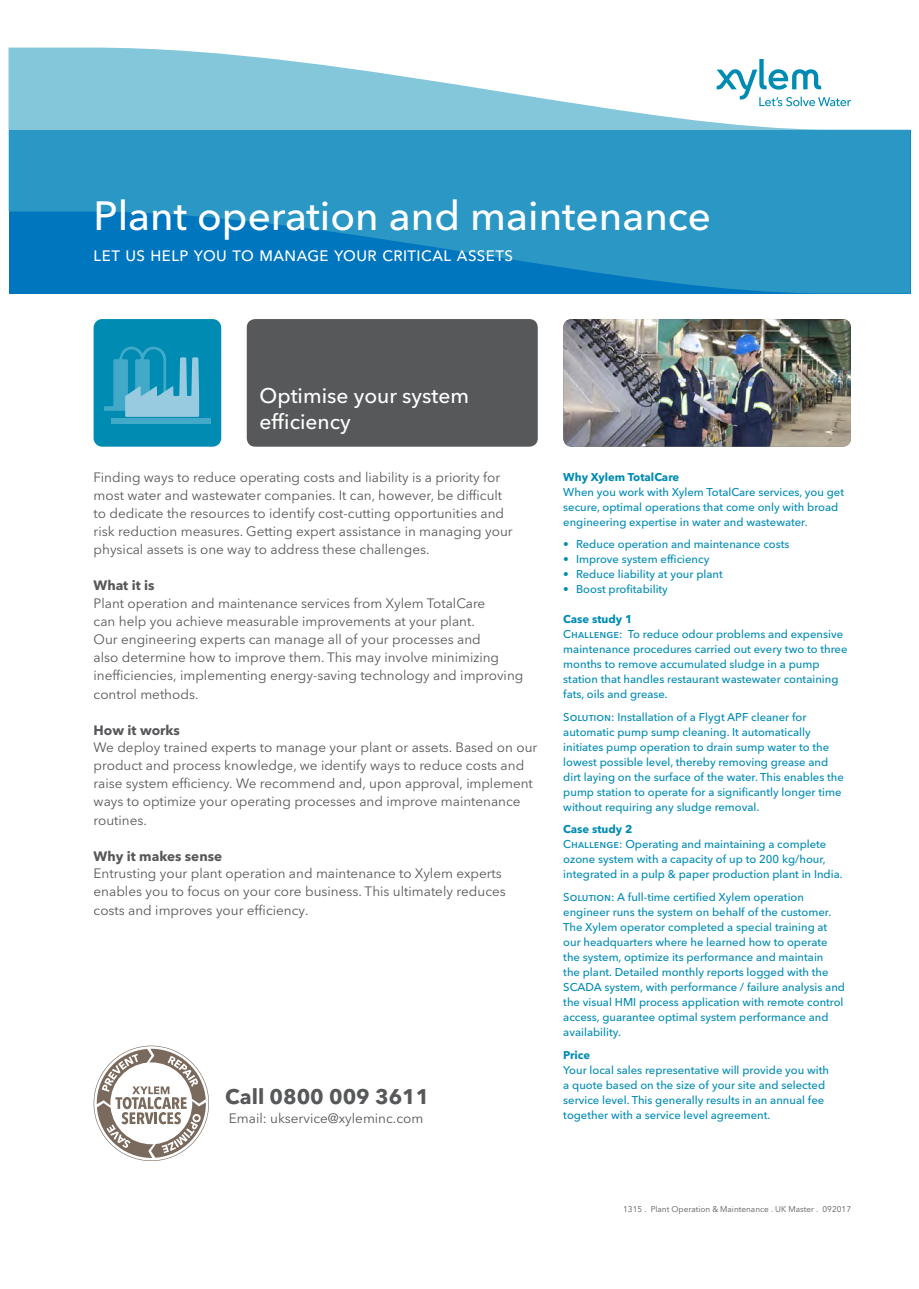
<style>
.page{position:relative;width:919px;height:1289px;background:#fff}
.page>*{position:absolute;margin:0;border:0;box-sizing:border-box;transform-origin:0 0}
.t1{font:500 40.5px "Avenir Next LT Pro";color:#fff}
.Intro{font:500 21px/25.2px "Avenir Next LT Pro";color:#fff}
.Body_text{font:700 21px "Avenir Next LT Pro";color:#57585a}
.Subtitle{font:500 15px "Avenir Next LT Pro";letter-spacing:.03em;color:#fff}
.Body_text-2{font:13.5px/18px "Avenir Next LT Pro";color:#57585a}
.t2{font:13.5px "Avenir Next LT Pro";color:#58585b}
.Side_column_body__sp{font:500 11.25px/15px "Avenir Next LT Pro";color:#008bb3}
.Side_column_body{font:500 11.25px/15px "Avenir Next LT Pro";color:#008bb3}
.Side_column_bulletli{font:500 11.25px "Avenir Next LT Pro";color:#008bb3}
.Side_column_titling{font:700 11.25px "Avenir Next LT Pro";color:#008bb3}
.Basic_Formatting{font:8.25px "Avenir Next LT Pro";color:#57585a}
.s1{font-weight:700}
</style>
<div class="page">
<svg style="left:9px;top:48px;width:901px;height:245px;background:#53a9cf"></svg>
<img style="left:563px;top:319px;width:287px;height:127px">
<div style="left:247px;top:319px;width:290px;height:127px;background:#57585a;border-radius:9px"></div>
<svg style="left:94px;top:1045px;width:115px;height:115px"></svg>
<div style="left:94px;top:319px;width:127px;height:127px;background:#008bb3;border-radius:9px"></div>
<div style="left:111px;top:419px;width:99px;height:5px;background:#42a9c8"></div>
<svg style="left:104px;top:346px;width:95px;height:71px"></svg>
<p class="t1" style="left:94px;top:191px;width:619px">Plant operation and maintenance</p>
<p class="Subtitle" style="left:94px;top:247px;width:421px">LET US HELP YOU TO MANAGE YOUR CRITICAL ASSETS</p>
<p class="Intro" style="left:259px;top:383px;width:211px">Optimise your system efficiency</p>
<p class="Body_text-2" style="left:94px;top:468px;width:420px">Finding ways to reduce operating costs and liability is a priority for most water and wastewater companies. It can, however, be difficult to dedicate the resources to identify cost-cutting opportunities and risk reduction measures. Getting expert assistance in managing your physical assets is one way to address these challenges.</p>
<p class="Body_text-2" style="left:94px;top:576px;width:431px"><span class="s1">What it is<br></span>Plant operation and maintenance services from Xylem TotalCare<br>can help you achieve measurable improvements at your plant.<br>Our engineering experts can manage all of your processes and<br>also determine how to improve them. This may involve minimizing inefficiencies, implementing energy-saving technology and improving control methods.</p>
<p class="Body_text-2" style="left:94px;top:720px;width:445px"><span class="s1">How it works<br></span>We deploy trained experts to manage your plant or assets. Based on our product and process knowledge, we identify ways to reduce costs and raise system efficiency. We recommend and, upon approval, implement ways to optimize your operating processes and improve maintenance routines.</p>
<p class="Body_text-2" style="left:94px;top:846px;width:414px"><span class="s1">Why it makes sense<br></span>Entrusting your plant operation and maintenance to Xylem experts enables you to focus on your core business. This ultimately reduces costs and improves your efficiency.</p>
<p class="Body_text" style="left:225px;top:1083px;width:205px">Call 0800 009 3611</p>
<p class="t2" style="left:229px;top:1110px;width:196px">Email: ukservice@xyleminc.com</p>
<p class="Side_column_titling" style="left:563px;top:470px;width:117px">Why Xylem TotalCare</p>
<p class="Side_column_body__sp" style="left:563px;top:484px;width:282px">When you work with Xylem TotalCare services, you get secure, optimal operations that come only with broad engineering expertise in water and wastewater.</p>
<p class="Side_column_bulletli" style="left:563px;top:537px;width:228px">• Reduce operation and maintenance costs</p>
<p class="Side_column_bulletli" style="left:563px;top:552px;width:148px">• Improve system efficiency</p>
<p class="Side_column_bulletli" style="left:563px;top:567px;width:161px">• Reduce liability at your plant</p>
<p class="Side_column_bulletli" style="left:563px;top:582px;width:106px">• Boost profitability</p>
<p class="Side_column_titling" style="left:563px;top:612px;width:71px">Case study 1</p>
<p class="Side_column_body__sp" style="left:563px;top:627px;width:286px">Challenge: To reduce odour problems and expensive maintenance procedures carried out every two to three months to remove accumulated sludge in a pump station that handles restaurant wastewater containing fats, oils and grease.</p>
<p class="Side_column_body__sp" style="left:563px;top:709px;width:282px">Solution: Installation of a Flygt APF cleaner for automatic pump sump cleaning. It automatically initiates pump operation to drain sump water to the lowest possible level, thereby removing grease and dirt laying on the surface of the water. This enables the pump station to operate for a significantly longer time without requiring any sludge removal.</p>
<p class="Side_column_titling" style="left:563px;top:822px;width:71px">Case study 2</p>
<p class="Side_column_body__sp" style="left:563px;top:837px;width:281px">Challenge: Operating and maintaining a complete ozone system with a capacity of up to 200 kg/hour, integrated in a pulp &amp; paper production plant in India.</p>
<p class="Side_column_body__sp" style="left:563px;top:889px;width:283px">Solution: A full-time certified Xylem operation engineer runs the system on behalf of the customer.<br>The Xylem operator completed a special training at our headquarters where he learned how to operate the system, optimize its performance and maintain<br>the plant. Detailed monthly reports logged with the SCADA system, with performance / failure analysis and the visual HMI process application with remote control access, guarantee optimal system performance and availability.</p>
<p class="Side_column_titling" style="left:563px;top:1047px;width:28px">Price</p>
<p class="Side_column_body" style="left:563px;top:1062px;width:267px">Your local sales representative will provide you with a quote based on the size of your site and selected service level. This generally results in an annual fee together with a service level agreement.</p>
<p class="Basic_Formatting" style="left:623px;top:1204px;width:229px">1315 . Plant Operation &amp; Maintenance . UK Master . 092017</p>
</div>
